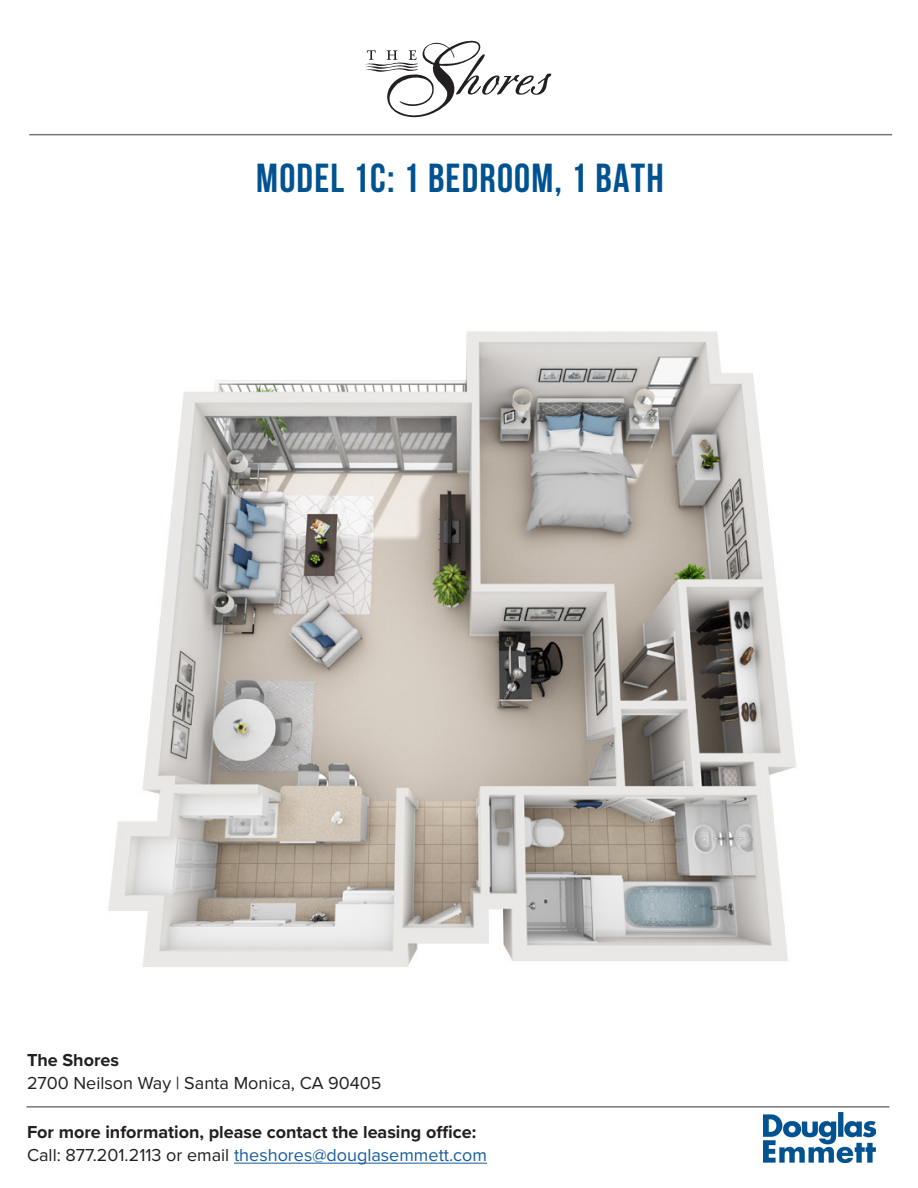
<style>
.page{position:relative;width:918px;height:1188px;background:#fff}
.page>*{position:absolute;margin:0;border:0;box-sizing:border-box;transform-origin:0 0}
.t1{font:700 40.5px "Bebas Neue";letter-spacing:.03em;color:#015291}
.t2{font:700 18px/22.5px "Proxima Nova";color:#231f20}
.t3{font:18px "Proxima Nova";color:#231f20}
.s1{font-weight:400}
.s2{font-weight:400;color:#175d9e}
</style>
<div class="page">
<img style="left:763px;top:1113px;width:112px;height:50px">
<hr style="left:29px;top:134px;width:863px;height:1px;background:#787878">
<hr style="left:26px;top:1106px;width:863px;height:2px;background:#787878">
<hr style="left:234px;top:1163px;width:253px;height:1px;background:#175d9e">
<svg style="left:365px;top:40px;width:187px;height:78px"></svg>
<img style="left:108px;top:331px;width:689px;height:636px">
<p class="t1" style="left:256px;top:156px;width:409px">MODEL 1C: 1 BEDROOM, 1 BATH</p>
<p class="t2" style="left:27px;top:1049px;width:94px">The Shores</p>
<p class="t3" style="left:27px;top:1073px;width:356px">2700 Neilson Way | Santa Monica, CA 90405</p>
<p class="t2" style="left:27px;top:1121px;width:462px">For more information, please contact the leasing office:<br><span class="s1">Call: 877.201.2113 or email</span> <span class="s2">theshores@douglasemmett.com</span></p>
</div>
